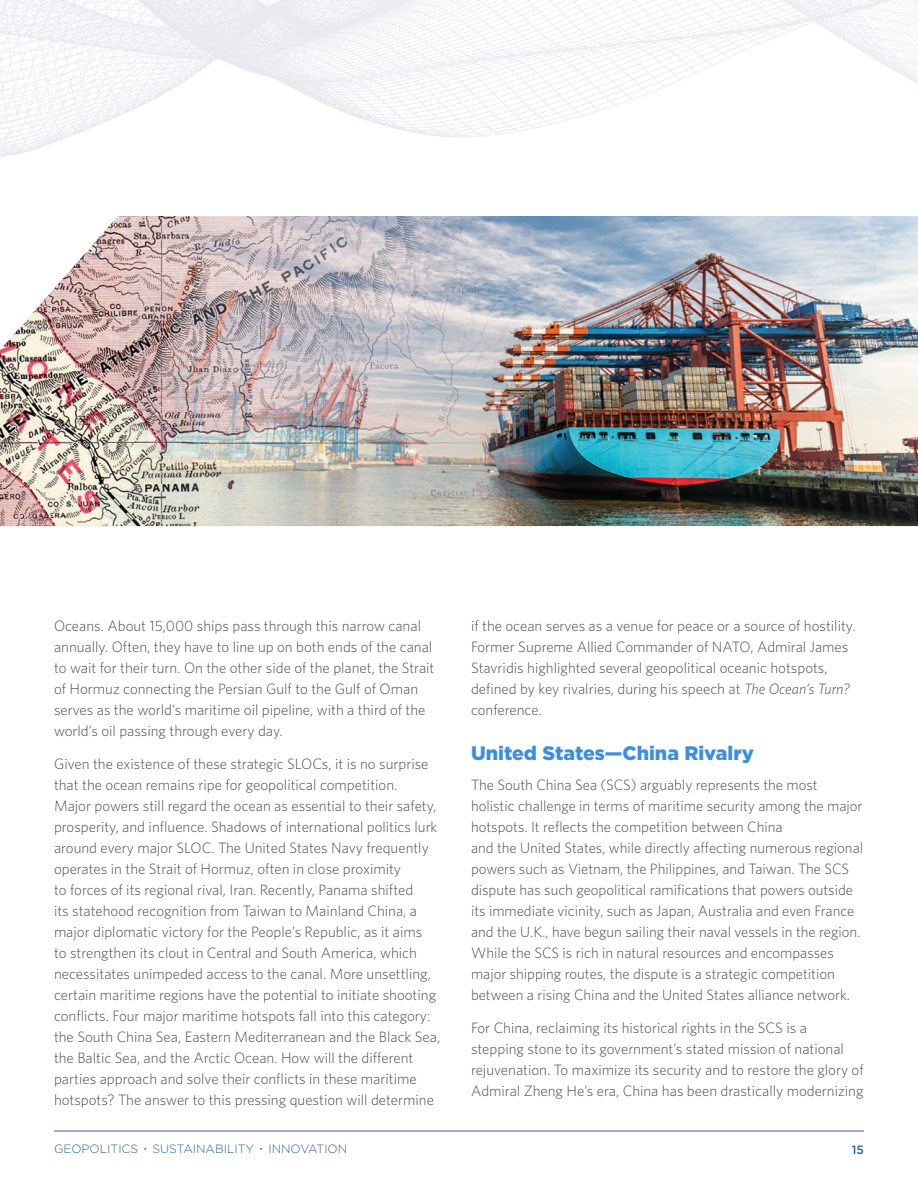
<style>
.page{position:relative;width:918px;height:1188px;background:#fff}
.page>*{position:absolute;margin:0;border:0;box-sizing:border-box;transform-origin:0 0}
.Subheader{font:900 19.5px "Gotham";color:#3e8ede}
.t1{font:300 15px/21px "Whitney";color:#4b4c4d}
.t2{font:300 12px "Gotham";color:#346094}
.t3{font:500 12px "Gotham";color:#346094}
.s1{font-style:italic}
</style>
<div class="page">
<hr style="left:54px;top:1131px;width:810px;height:1px;background:#346094">
<img style="left:0;top:0;width:918px;height:157px">
<img style="left:794px;top:216px;width:124px;height:310px">
<img style="left:0;top:216px;width:794px;height:310px">
<p class="t1" style="left:54px;top:615px;width:382px">Oceans. About 15,000 ships pass through this narrow canal annually. Often, they have to line up on both ends of the canal to wait for their turn. On the other side of the planet, the Strait of Hormuz connecting the Persian Gulf to the Gulf of Oman serves as the world’s maritime oil pipeline, with a third of the world’s oil passing through every day.</p>
<p class="t1" style="left:54px;top:753px;width:388px">Given the existence of these strategic SLOCs, it is no surprise that the ocean remains ripe for geopolitical competition.<br>Major powers still regard the ocean as essential to their safety, prosperity, and influence. Shadows of international politics lurk around every major SLOC. The United States Navy frequently operates in the Strait of Hormuz, often in close proximity<br>to forces of its regional rival, Iran. Recently, Panama shifted<br>its statehood recognition from Taiwan to Mainland China, a major diplomatic victory for the People’s Republic, as it aims<br>to strengthen its clout in Central and South America, which necessitates unimpeded access to the canal. More unsettling, certain maritime regions have the potential to initiate shooting conflicts. Four major maritime hotspots fall into this category: the South China Sea, Eastern Mediterranean and the Black Sea, the Baltic Sea, and the Arctic Ocean. How will the different parties approach and solve their conflicts in these maritime hotspots? The answer to this pressing question will determine</p>
<p class="t1" style="left:471px;top:615px;width:386px">if the ocean serves as a venue for peace or a source of hostility.<br>Former Supreme Allied Commander of NATO, Admiral James Stavridis highlighted several geopolitical oceanic hotspots, defined by key rivalries, during his speech at <span class="s1">The Ocean’s Turn? </span>conference.</p>
<p class="Subheader" style="left:471px;top:740px;width:285px">United States—China Rivalry</p>
<p class="t1" style="left:471px;top:774px;width:394px">The South China Sea (SCS) arguably represents the most holistic challenge in terms of maritime security among the major hotspots. It reflects the competition between China<br>and the United States, while directly affecting numerous regional powers such as Vietnam, the Philippines, and Taiwan. The SCS dispute has such geopolitical ramifications that powers outside its immediate vicinity, such as Japan, Australia and even France and the U.K., have begun sailing their naval vessels in the region.<br>While the SCS is rich in natural resources and encompasses major shipping routes, the dispute is a strategic competition between a rising China and the United States alliance network.</p>
<p class="t1" style="left:471px;top:1017px;width:394px">For China, reclaiming its historical rights in the SCS is a<br>stepping stone to its government’s stated mission of national rejuvenation. To maximize its security and to restore the glory of Admiral Zheng He’s era, China has been drastically modernizing</p>
<p class="t2" style="left:54px;top:1142px;width:86px">GEOPOLITICS</p>
<p class="t3" style="left:852px;top:1142px;width:14px">15</p>
<p class="t2" style="left:144px;top:1142px;width:111px">● SUSTAINABILITY</p>
<p class="t2" style="left:260px;top:1142px;width:89px">● INNOVATION</p>
</div>
